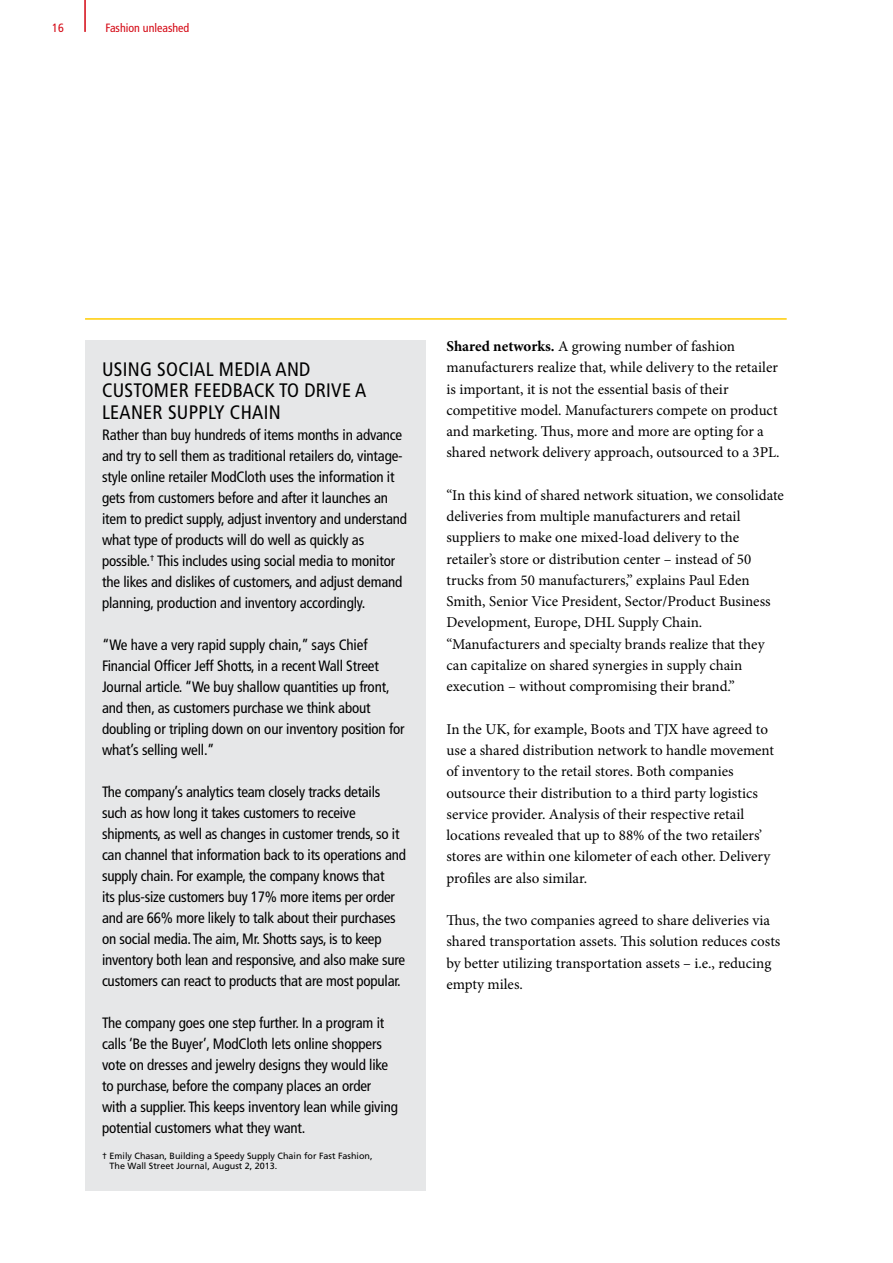
<style>
.page{position:relative;width:893px;height:1263px;background:#fff}
.page>*{position:absolute;margin:0;border:0;box-sizing:border-box;transform-origin:0 0}
.t1{font:condensed 19.5px/21.3px "Frutiger LT Std";letter-spacing:.015em;color:#000}
.t2{font:condensed 15px/21px "Frutiger LT Std";letter-spacing:-.01em;color:#000}
.t3{font:15px/21.3px "Minion Pro";letter-spacing:-.005em;color:#000}
.t4{font:condensed 12px "Frutiger LT Std";color:#d40511}
.t5{font:9px/10.6px "Frutiger LT Std";color:#000}
.s1{font-weight:700}
</style>
<div class="page">
<hr style="left:85px;top:318px;width:702px;height:2px;background:#fc0">
<div style="left:85px;top:340px;width:340px;height:851px;background:#e6e7e8"></div>
<hr style="left:84px;top:0;width:2px;height:32px;background:#d40511">
<p class="t4" style="left:52px;top:21px;width:13px">16</p>
<p class="t4" style="left:106px;top:21px;width:85px">Fashion unleashed</p>
<h1 class="t1" style="left:102px;top:359px;width:266px">Using Social Media and<br>Customer Feedback to Drive a<br>Leaner Supply Chain</h1>
<p class="t2" style="left:102px;top:424px;width:307px">Rather than buy hundreds of items months in advance and try to sell them as traditional retailers do, vintage&shy;style online retailer ModCloth uses the information it gets from customers before and after it launches an item to predict supply, adjust inventory and understand what type of products will do well as quickly as possible.<sup>†</sup> This includes using social media to monitor the likes and dislikes of customers, and adjust demand planning, production and inventory accordingly.</p>
<p class="t2" style="left:102px;top:634px;width:304px">“We have a very rapid supply chain,” says Chief Financial Officer Jeff Shotts, in a recent Wall Street Journal article. “We buy shallow quantities up front, and then, as customers purchase we think about doubling or tripling down on our inventory position for what’s selling well.”</p>
<p class="t2" style="left:102px;top:781px;width:305px">The company’s analytics team closely tracks details such as how long it takes customers to receive shipments, as well as changes in customer trends, so it can channel that information back to its operations and supply chain. For example, the company knows that<br>its plus-size customers buy 17% more items per order and are 66% more likely to talk about their purchases on social media. The aim, Mr. Shotts says, is to keep inventory both lean and responsive, and also make sure customers can react to products that are most popular.</p>
<p class="t2" style="left:102px;top:1012px;width:297px">The company goes one step further. In a program it calls ‘Be the Buyer’, ModCloth lets online shoppers vote on dresses and jewelry designs they would like to purchase, before the company places an order with a supplier. This keeps inventory lean while giving potential customers what they want.</p>
<p class="t5" style="left:110px;top:1150px;width:265px;text-indent:-8px">† Emily Chasan, Building a Speedy Supply Chain for Fast Fashion,<br>The Wall Street Journal, August 2, 2013.</p>
<p class="t3" style="left:446px;top:336px;width:335px"><span class="s1">Shared networks.</span> A growing number of fashion manufacturers realize that, while delivery to the retailer is important, it is not the essential basis of their competitive model. Manufacturers compete on product and marketing. Thus, more and more are opting for a shared network delivery approach, outsourced to a 3PL.</p>
<p class="t3" style="left:446px;top:484px;width:339px">“In this kind of shared network situation, we consolidate deliveries from multiple manufacturers and retail suppliers to make one mixed-load delivery to the retailer’s store or distribution center – instead of 50 trucks from 50 manufacturers,” explains Paul Eden Smith, Senior Vice President, Sector/Product Business Development, Europe, DHL Supply Chain. “Manufacturers and specialty brands realize that they can capitalize on shared synergies in supply chain execution – without compromising their brand.”</p>
<p class="t3" style="left:446px;top:718px;width:329px">In the UK, for example, Boots and TJX have agreed to use a shared distribution network to handle movement of inventory to the retail stores. Both companies outsource their distribution to a third party logistics service provider. Analysis of their respective retail locations revealed that up to 88% of the two retailers’ stores are within one kilometer of each other. Delivery profiles are also similar.</p>
<p class="t3" style="left:446px;top:910px;width:335px">Thus, the two companies agreed to share deliveries via shared transportation assets. This solution reduces costs by better utilizing transportation assets – i.e., reducing empty miles.</p>
</div>
